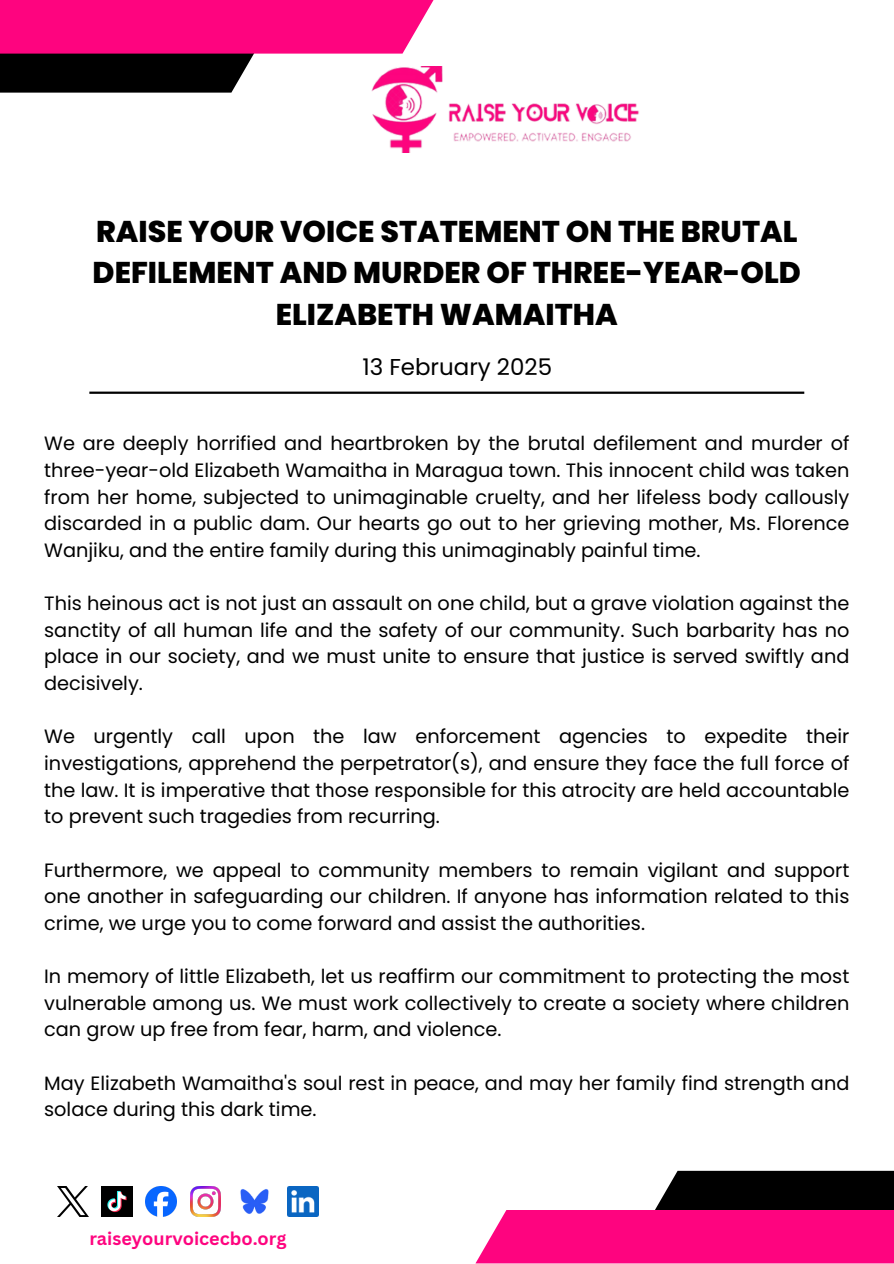
<style>
.page{position:relative;width:894px;height:1264px;background:#fff}
.page>*{position:absolute;margin:0;border:0;box-sizing:border-box;transform-origin:0 0}
.t1{font:800 30px/41.7px "Poppins";color:#000;text-align:center}
.t2{font:22.95px "Poppins";color:#000}
.t3{font:19.35px/26.7px "Poppins";color:#000;text-align:justify}
.t4{font:700 18px "Canva Sans";color:#fe047f}
</style>
<div class="page">
<hr style="left:89px;top:391px;width:715px;height:3px;background:#000">
<svg style="left:0;top:0;width:433px;height:93px"></svg>
<svg style="left:475px;top:1170px;width:418px;height:93px"></svg>
<img style="left:358px;top:66px;width:281px;height:87px">
<img style="left:58px;top:1186px;width:30px;height:30px">
<img style="left:102px;top:1186px;width:30px;height:30px">
<img style="left:146px;top:1186px;width:30px;height:30px">
<img style="left:190px;top:1186px;width:30px;height:30px">
<img style="left:287px;top:1186px;width:31px;height:30px">
<img style="left:240px;top:1189px;width:29px;height:25px">
<p class="t1" style="left:93px;top:210px;width:709px">RAISE YOUR VOICE STATEMENT ON THE BRUTAL<br>DEFILEMENT AND MURDER OF THREE-YEAR-OLD<br>ELIZABETH WAMAITHA</p>
<p class="t2" style="left:362px;top:351px;width:191px">13 February 2025</p>
<p class="t3" style="left:44px;top:430px;width:806px">We are deeply horrified and heartbroken by the brutal defilement and murder of three-year-old Elizabeth Wamaitha in Maragua town. This innocent child was taken from her home, subjected to unimaginable cruelty, and her lifeless body callously discarded in a public dam. Our hearts go out to her grieving mother, Ms. Florence Wanjiku, and the entire family during this unimaginably painful time.</p>
<h1 class="t3" style="left:44px;top:590px;width:806px">This heinous act is not just an assault on one child, but a grave violation against the sanctity of all human life and the safety of our community. Such barbarity has no place in our society, and we must unite to ensure that justice is served swiftly and decisively.</h1>
<h2 class="t3" style="left:44px;top:723px;width:806px">We urgently call upon the law enforcement agencies to expedite their investigations, apprehend the perpetrator(s), and ensure they face the full force of the law. It is imperative that those responsible for this atrocity are held accountable to prevent such tragedies from recurring.</h2>
<p class="t3" style="left:44px;top:856px;width:806px">Furthermore, we appeal to community members to remain vigilant and support one another in safeguarding our children. If anyone has information related to this crime, we urge you to come forward and assist the authorities.</p>
<p class="t3" style="left:44px;top:963px;width:806px">In memory of little Elizabeth, let us reaffirm our commitment to protecting the most vulnerable among us. We must work collectively to create a society where children can grow up free from fear, harm, and violence.</p>
<p class="t3" style="left:44px;top:1069px;width:806px">May Elizabeth Wamaitha's soul rest in peace, and may her family find strength and solace during this dark time.</p>
<p class="t4" style="left:89px;top:1225px;width:199px">raiseyourvoicecbo.org</p>
</div>
